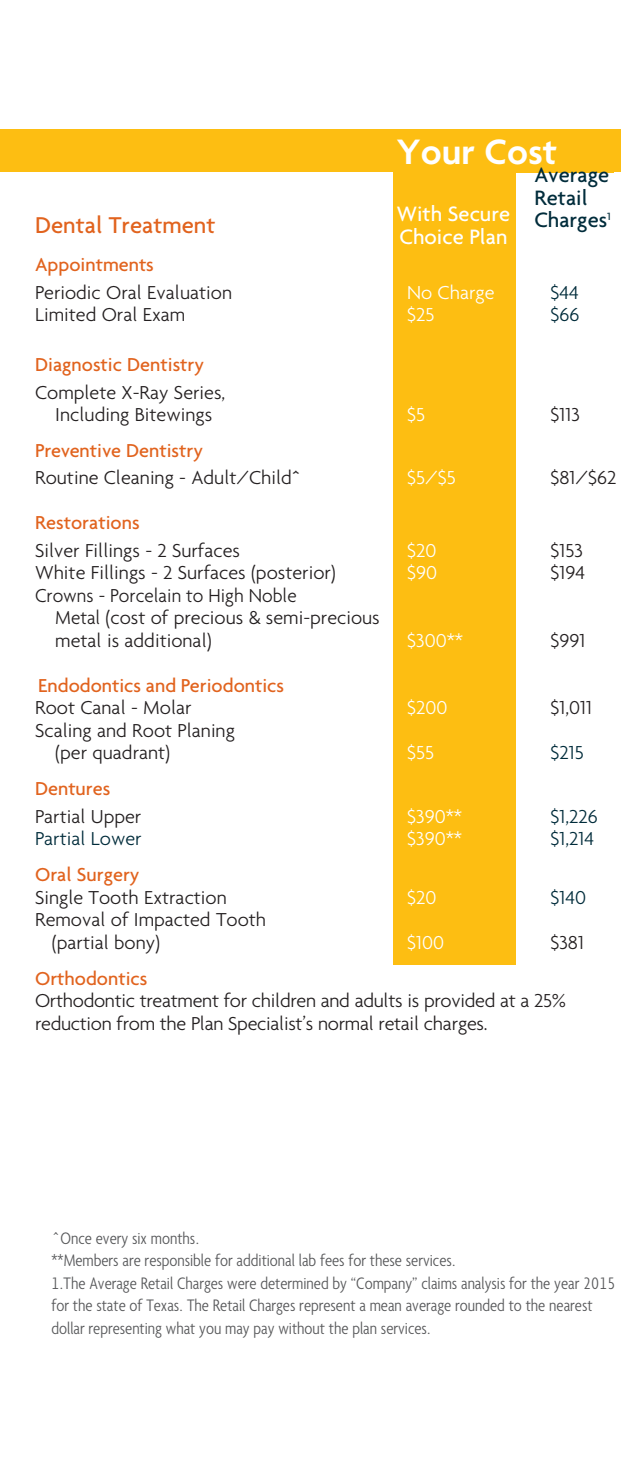
<style>
.page{position:relative;width:638px;height:1458px;background:#fff}
.page>*{position:absolute;margin:0;border:0;box-sizing:border-box;transform-origin:0 0}
.C-head{font:600 38.25px "Agenda";color:#fff}
.t1{font:500 24.75px "Agenda";color:#e1631e}
.t2{font:500 22.5px "Agenda";color:#002c3b}
.t3{font:500 22.5px/22.5px "Agenda";color:#fff}
.C-head-2{font:300 20.25px/22.5px "Agenda";color:#231f20}
.C-head-3{font:500 20.25px "Agenda";color:#e1631e}
.C-head-4{font:300 20.25px/22.5px "Agenda";color:#231f20;scale:.95 1}
.C-head-5{font:300 20.25px "Agenda";color:#fff}
.C-head-6{font:300 20.25px "Agenda";color:#002c3b}
.C-head-7{font:300 condensed 18px/22.5px "Agenda TF";color:#57585a}
.s1{color:#fff}
.s2{font-weight:500;color:#e1631e}
</style>
<div class="page">
<div style="left:393px;top:170px;width:123px;height:794px;background:#fdbe12"></div>
<div style="left:0;top:130px;width:620px;height:42px;background:#fdbe12"></div>
<p class="C-head" style="left:397px;top:129px;width:162px">Your Cost</p>
<p class="t2" style="left:534px;top:161px;width:76px">Average</p>
<p class="t2" style="left:534px;top:184px;width:55px">Retail</p>
<p class="t2" style="left:534px;top:206px;width:78px">Charges<sup>1</sup></p>
<p class="t3" style="left:397px;top:202px;width:115px">With Secure<br>Choice Plan</p>
<p class="t1" style="left:35px;top:210px;width:182px">Dental Treatment</p>
<p class="C-head-3" style="left:35px;top:253px;width:120px">Appointments</p>
<p class="C-head-2" style="left:35px;top:281px;width:199px">Periodic Oral Evaluation</p>
<p class="C-head-5" style="left:407px;top:280px;width:89px">No Charge</p>
<p class="C-head-6" style="left:550px;top:280px;width:30px">$44</p>
<p class="C-head-2" style="left:35px;top:303px;width:152px">Limited Oral Exam</p>
<p class="C-head-5" style="left:407px;top:303px;width:29px">$25</p>
<p class="C-head-6" style="left:550px;top:303px;width:31px">$66</p>
<p class="C-head-3" style="left:35px;top:352px;width:171px">Diagnostic Dentistry</p>
<p class="C-head-2" style="left:55px;top:380px;width:246px;text-indent:-20px">Complete X-Ray Series,<br>Including Bitewings<span class="s1">No Charge</span></p>
<p class="C-head-5" style="left:407px;top:403px;width:20px">$5</p>
<p class="C-head-2" style="left:550px;top:403px;width:31px">$113</p>
<p class="C-head-3" style="left:35px;top:438px;width:170px">Preventive Dentistry</p>
<p class="C-head-2" style="left:35px;top:466px;width:266px">Routine Cleaning - Adult/Child^</p>
<p class="C-head-5" style="left:407px;top:466px;width:50px">$5/$5</p>
<p class="C-head-2" style="left:550px;top:466px;width:68px">$81/$62</p>
<p class="C-head-3" style="left:35px;top:511px;width:106px">Restorations</p>
<p class="C-head-2" style="left:35px;top:539px;width:206px">Silver Fillings - 2 Surfaces</p>
<p class="C-head-5" style="left:407px;top:538px;width:31px">$20</p>
<p class="C-head-2" style="left:550px;top:539px;width:34px">$153</p>
<p class="C-head-2" style="left:35px;top:561px;width:302px">White Fillings - 2 Surfaces (posterior)</p>
<p class="C-head-5" style="left:407px;top:561px;width:32px">$90</p>
<p class="C-head-2" style="left:550px;top:561px;width:36px">$194</p>
<p class="C-head-4" style="left:55px;top:584px;width:343px;text-indent:-20px">Crowns - Porcelain to High Noble<br>Metal (cost of precious &amp; semi-precious</p>
<p class="C-head-2" style="left:55px;top:629px;width:158px">metal is additional)</p>
<p class="C-head-5" style="left:407px;top:628px;width:58px">$300**</p>
<p class="C-head-2" style="left:550px;top:629px;width:36px">$991</p>
<p class="C-head-3" style="left:38px;top:673px;width:248px">Endodontics and Periodontics</p>
<p class="C-head-2" style="left:35px;top:696px;width:158px">Root Canal - Molar</p>
<p class="C-head-5" style="left:407px;top:696px;width:42px">$200</p>
<p class="C-head-2" style="left:550px;top:696px;width:43px">$1,011</p>
<p class="C-head-2" style="left:55px;top:719px;width:181px;text-indent:-20px">Scaling and Root Planing (per quadrant)</p>
<p class="C-head-5" style="left:407px;top:741px;width:29px">$55</p>
<p class="C-head-6" style="left:550px;top:741px;width:35px">$215</p>
<p class="C-head-3" style="left:35px;top:776px;width:77px">Dentures</p>
<p class="C-head-2" style="left:35px;top:805px;width:122px">Partial Upper <span class="s1">$</span></p>
<p class="C-head-5" style="left:407px;top:804px;width:57px">$390**</p>
<p class="C-head-6" style="left:550px;top:804px;width:49px">$1,226</p>
<p class="C-head-6" style="left:35px;top:827px;width:108px">Partial Lower</p>
<p class="C-head-5" style="left:407px;top:827px;width:57px">$390**</p>
<p class="C-head-6" style="left:550px;top:827px;width:45px">$1,214</p>
<p class="C-head-2" style="left:35px;top:863px;width:193px"><span class="s2">Oral Surgery<br></span>Single Tooth Extraction</p>
<p class="C-head-5" style="left:407px;top:885px;width:31px">$20</p>
<p class="C-head-6" style="left:550px;top:885px;width:37px">$140</p>
<p class="C-head-2" style="left:52px;top:908px;width:216px;text-indent:-17px">Removal of Impacted Tooth (partial bony)</p>
<p class="C-head-5" style="left:407px;top:930px;width:38px">$100</p>
<p class="C-head-2" style="left:550px;top:931px;width:35px">$381</p>
<p class="C-head-2" style="left:35px;top:967px;width:532px"><span class="s2">Orthodontics<br></span>Orthodontic treatment for children and adults is provided at a 25% reduction from the Plan Specialist’s normal retail charges.</p>
<p class="C-head-7" style="left:51px;top:1228px;width:566px">^Once every six months.<br>**Members are responsible for additional lab fees for these services.<br>1.The Average Retail Charges were determined by “Company” claims analysis for the year 2015 for the state of Texas. The Retail Charges represent a mean average rounded to the nearest dollar representing what you may pay without the plan services.</p>
</div>
